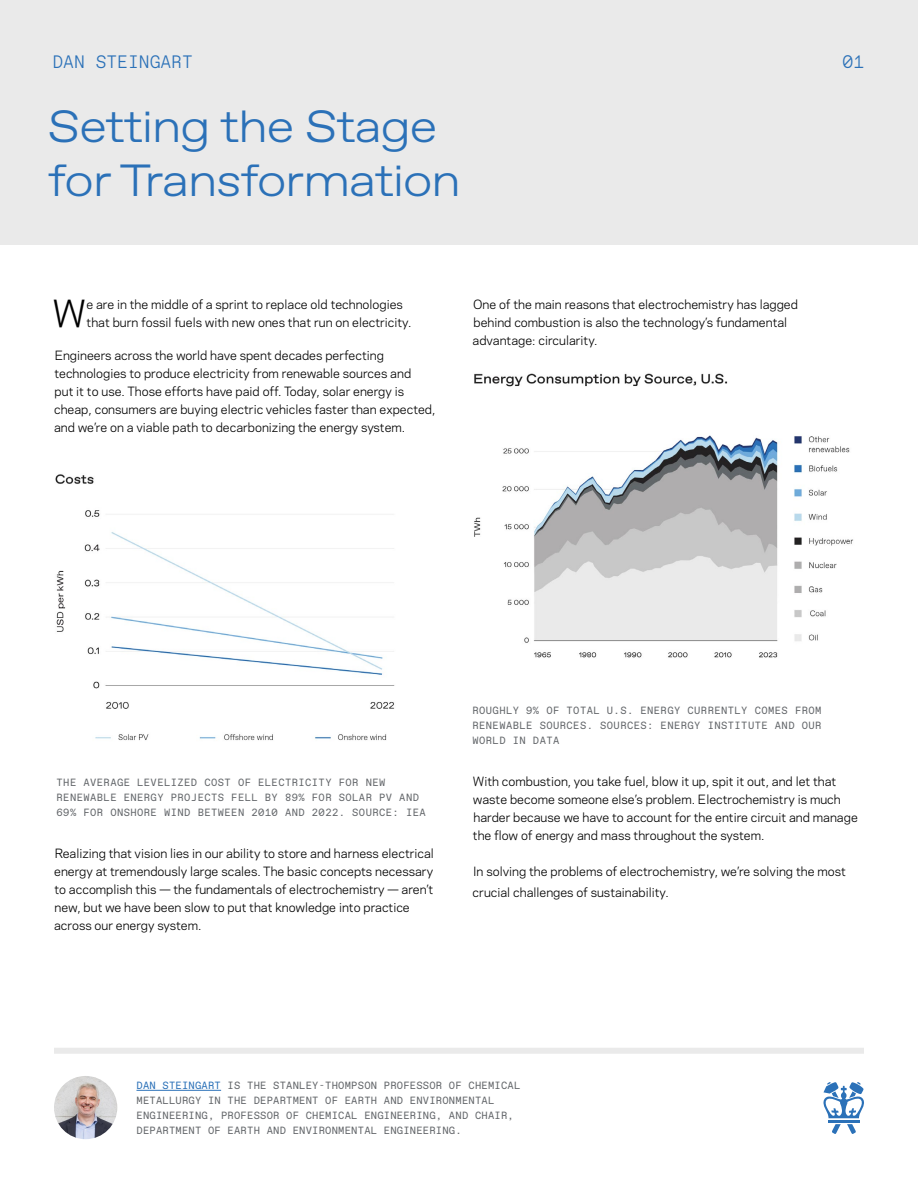
<style>
.page{position:relative;width:918px;height:1188px;background:#fff}
.page>*{position:absolute;margin:0;border:0;box-sizing:border-box;transform-origin:0 0}
.t1{font:300 45px/54px "ABC Favorit Extended Unlicensed Trial";letter-spacing:-.02em;color:#2b71b8}
.Body_Copy{font:35.1px "Galaxie Polaris";color:#000}
.t2{font:300 18px "ABC Favorit Mono Unlicensed Trial";color:#2b71b8}
.Body_Copy-2{font:12px/18px "Galaxie Polaris";color:#000}
.Footnote{font:10.5px/15px "ABC Favorit Mono Unlicensed Trial";letter-spacing:.02em;color:#63666a;text-align:justify}
.Footnote-2{font:10.5px/15px "ABC Favorit Mono Unlicensed Trial";letter-spacing:.04em;color:#63666a}
.s1{color:#2b71b8}
</style>
<div class="page">
<div style="left:0;top:0;width:918px;height:244px;background:#eaeaea"></div>
<img style="left:55px;top:474px;width:340px;height:267px">
<img style="left:474px;top:373px;width:379px;height:285px">
<img style="left:54px;top:1076px;width:63px;height:63px;border-radius:32px">
<hr style="left:136px;top:1090px;width:85px;height:1px;background:#2b71b8">
<div style="left:54px;top:1048px;width:810px;height:6px;background:#eaeaea"></div>
<svg style="left:823px;top:1082px;width:41px;height:36px"></svg>
<hr style="left:828px;top:1120px;width:31px;height:3px;background:#2b71b8">
<svg style="left:832px;top:1124px;width:9px;height:10px"></svg>
<svg style="left:847px;top:1124px;width:9px;height:10px"></svg>
<p class="t2" style="left:52px;top:49px;width:142px">DAN STEINGART</p>
<p class="t2" style="left:842px;top:49px;width:23px">01</p>
<p class="t1" style="left:48px;top:100px;width:414px">Setting the Stage for Transformation</p>
<p class="Body_Copy" style="left:53px;top:287px;width:35px">W</p>
<p class="Body_Copy-2" style="left:86px;top:295px;width:327px">e are in the middle of a sprint to replace old technologies that burn fossil fuels with new ones that run on electricity.</p>
<p class="Body_Copy-2" style="left:54px;top:346px;width:383px">Engineers across the world have spent decades perfecting technologies to produce electricity from renewable sources and<br>put it to use. Those efforts have paid off. Today, solar energy is cheap, consumers are buying electric vehicles faster than expected, and we’re on a viable path to decarbonizing the energy system.</p>
<p class="Body_Copy-2" style="left:473px;top:295px;width:327px">One of the main reasons that electrochemistry has lagged behind combustion is also the technology’s fundamental advantage: circularity.</p>
<p class="Footnote-2" style="left:57px;top:775px;width:371px">THE AVERAGE LEVELIZED COST OF ELECTRICITY FOR NEW<br>RENEWABLE ENERGY PROJECTS FELL BY 89% FOR SOLAR PV AND<br>69% FOR ONSHORE WIND BETWEEN 2010 AND 2022. SOURCE: IEA</p>
<p class="Body_Copy-2" style="left:54px;top:844px;width:381px">Realizing that vision lies in our ability to store and harness electrical energy at tremendously large scales. The basic concepts necessary to accomplish this — the fundamentals of electrochemistry — aren’t new, but we have been slow to put that knowledge into practice across our energy system.</p>
<p class="Footnote" style="left:472px;top:703px;width:351px">ROUGHLY 9% OF TOTAL U.S. ENERGY CURRENTLY COMES FROM RENEWABLE SOURCES. SOURCES: ENERGY INSTITUTE AND OUR WORLD IN DATA</p>
<p class="Body_Copy-2" style="left:473px;top:772px;width:386px">With combustion, you take fuel, blow it up, spit it out, and let that waste become someone else’s problem. Electrochemistry is much harder because we have to account for the entire circuit and manage the flow of energy and mass throughout the system.</p>
<p class="Body_Copy-2" style="left:473px;top:860px;width:375px;line-height:21px">In solving the problems of electrochemistry, we’re solving the most crucial challenges of sustainability.</p>
<p class="Footnote" style="left:136px;top:1078px;width:385px;text-align:left"><span class="s1">DAN STEINGART</span> IS THE STANLEY-THOMPSON PROFESSOR OF CHEMICAL METALLURGY IN THE DEPARTMENT OF EARTH AND ENVIRONMENTAL ENGINEERING, PROFESSOR OF CHEMICAL ENGINEERING, AND CHAIR, DEPARTMENT OF EARTH AND ENVIRONMENTAL ENGINEERING.</p>
</div>
